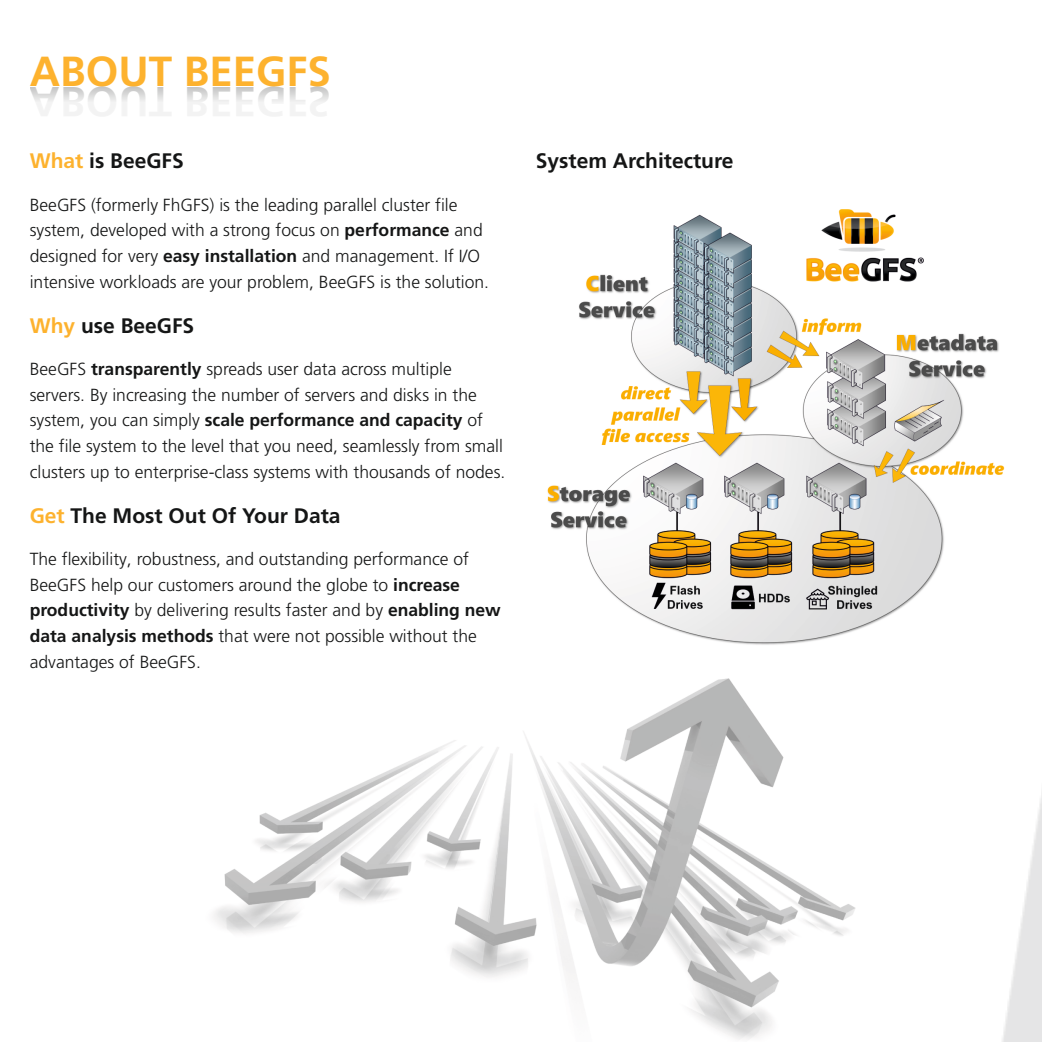
<style>
.page{position:relative;width:1042px;height:1042px;background:#fff}
.page>*{position:absolute;margin:0;border:0;box-sizing:border-box;transform-origin:0 0}
.t1{font:700 42px "Frutiger LT Com";color:#fdb22e}
.t2{font:700 21px "Frutiger LT Com";color:#151616}
.t3{font:300 17.5px/25.9px "Frutiger LT Com";color:#151616}
.s1{color:#fdb22e}
.s2{font-weight:700}
</style>
<div class="page">
<img style="left:214px;top:678px;width:642px;height:362px">
<img style="left:1002px;top:792px;width:40px;height:250px">
<img style="left:547px;top:210px;width:458px;height:435px">
<h1 class="t1" style="left:30px;top:55px;width:303px">ABOUT BEEGFS</h1>
<p class="t2" style="left:30px;top:153px;width:156px"><span class="s1">What</span> is BeeGFS</p>
<p class="t3" style="left:30px;top:193px;width:461px">BeeGFS (formerly FhGFS) is the leading parallel cluster file system, developed with a strong focus on <span class="s2">performance</span> and designed for very <span class="s2">easy installation</span> and management. If I/O intensive workloads are your problem, BeeGFS is the solution.</p>
<p class="t2" style="left:30px;top:317px;width:166px"><span class="s1">Why</span> use BeeGFS</p>
<p class="t3" style="left:30px;top:357px;width:477px">BeeGFS <span class="s2">transparently</span> spreads user data across multiple servers. By increasing the number of servers and disks in the system, you can simply <span class="s2">scale performance and capacity</span> of the file system to the level that you need, seamlessly from small clusters up to enterprise-class systems with thousands of nodes.</p>
<p class="t2" style="left:30px;top:507px;width:312px"><span class="s1">Get</span> The Most Out Of Your Data</p>
<p class="t3" style="left:30px;top:547px;width:472px">The flexibility, robustness, and outstanding performance of BeeGFS help our customers around the globe to <span class="s2">increase productivity</span> by delivering results faster and by <span class="s2">enabling new data analysis methods</span> that were not possible without the advantages of BeeGFS.</p>
<p class="t2" style="left:536px;top:153px;width:199px">System Architecture</p>
</div>
